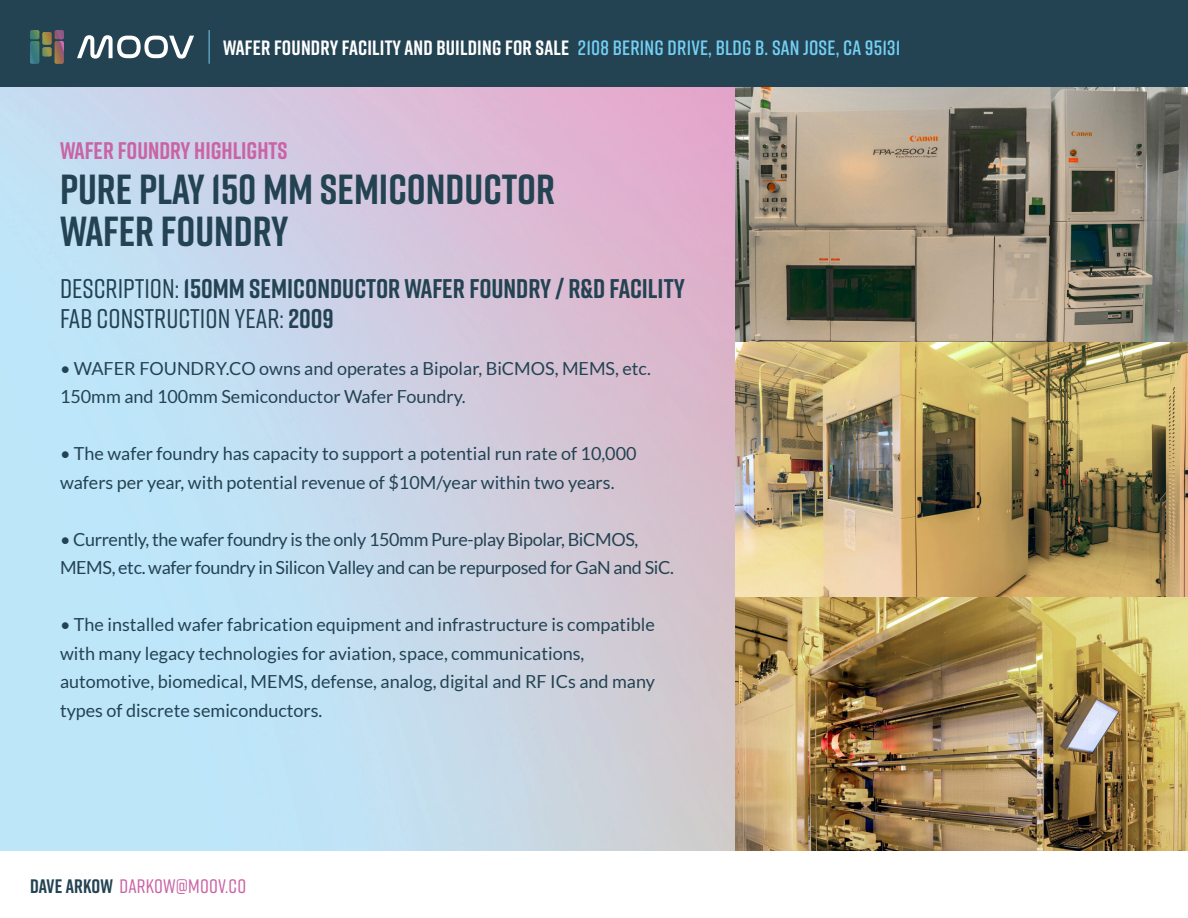
<style>
.page{position:relative;width:1188px;height:918px;background:#fff}
.page>*{position:absolute;margin:0;border:0;box-sizing:border-box;transform-origin:0 0}
.t1{font:700 42px/42px "Rift";color:#234353}
.t2{font:700 27px/30px "Rift";color:#234353}
.t3{font:700 24px "Rift";color:#ca63a5}
.t4{font:700 20.7px "Rift";letter-spacing:.01em;color:#fff}
.t5{font:500 19.5px "Rift";letter-spacing:.01em;color:#ca63a5}
.t6{font:18px/28.5px "Lato";color:#234353}
.t7{font:18px/28.5px "Lato";letter-spacing:-.02em;color:#234353}
.s1{font-weight:600;color:#74d0f4}
.s2{font-weight:500}
.s3{font-weight:700;color:#234353}
</style>
<div class="page">
<img style="left:0;top:86px;width:736px;height:765px">
<img style="left:736px;top:86px;width:452px;height:765px">
<div style="left:0;top:0;width:1188px;height:86px;background:#234353"></div>
<svg style="left:77px;top:35px;width:117px;height:24px"></svg>
<svg style="left:30px;top:30px;width:34px;height:34px"></svg>
<hr style="left:209px;top:30px;width:1px;height:34px;background:#74d0f4">
<div style="left:30px;top:785px;width:64px;height:51px;background:#bee7fa"></div>
<p class="t4" style="left:223px;top:33px;width:679px">WAFER FOUNDRY FACILITY AND BUILDING FOR SALE <span class="s1">2108 BERING DRIVE, BLDG B. SAN JOSE, CA 95131</span></p>
<h3 class="t3" style="left:60px;top:133px;width:229px">WAFER FOUNDRY HIGHLIGHTS</h3>
<h1 class="t1" style="left:60px;top:167px;width:497px">PURE PLAY 150 MM SEMICONDUCTOR<br>WAFER FOUNDRY</h1>
<h2 class="t2" style="left:60px;top:273px;width:626px"><span class="s2">DESCRIPTION:</span> 150MM SEMICONDUCTOR WAFER FOUNDRY / R&amp;D FACILITY<br><span class="s2">FAB CONSTRUCTION YEAR:</span> 2009</h2>
<p class="t6" style="left:60px;top:354px;width:592px">• WAFER FOUNDRY.CO owns and operates a Bipolar, BiCMOS, MEMS, etc.<br>150mm and 100mm Semiconductor Wafer Foundry.</p>
<p class="t6" style="left:60px;top:439px;width:578px">• The wafer foundry has capacity to support a potential run rate of 10,000 wafers per year, with potential revenue of $10M/year within two years.</p>
<p class="t7" style="left:60px;top:525px;width:615px">• Currently, the wafer foundry is the only 150mm Pure-play Bipolar, BiCMOS,<br>MEMS, etc. wafer foundry in Silicon Valley and can be repurposed for GaN and SiC.</p>
<p class="t6" style="left:60px;top:610px;width:596px">• The installed wafer fabrication equipment and infrastructure is compatible with many legacy technologies for aviation, space, communications, automotive, biomedical, MEMS, defense, analog, digital and RF ICs and many types of discrete semiconductors.</p>
<p class="t5" style="left:30px;top:873px;width:218px"><span class="s3">DAVE ARKOW</span> DARKOW@MOOV.CO</p>
</div>
